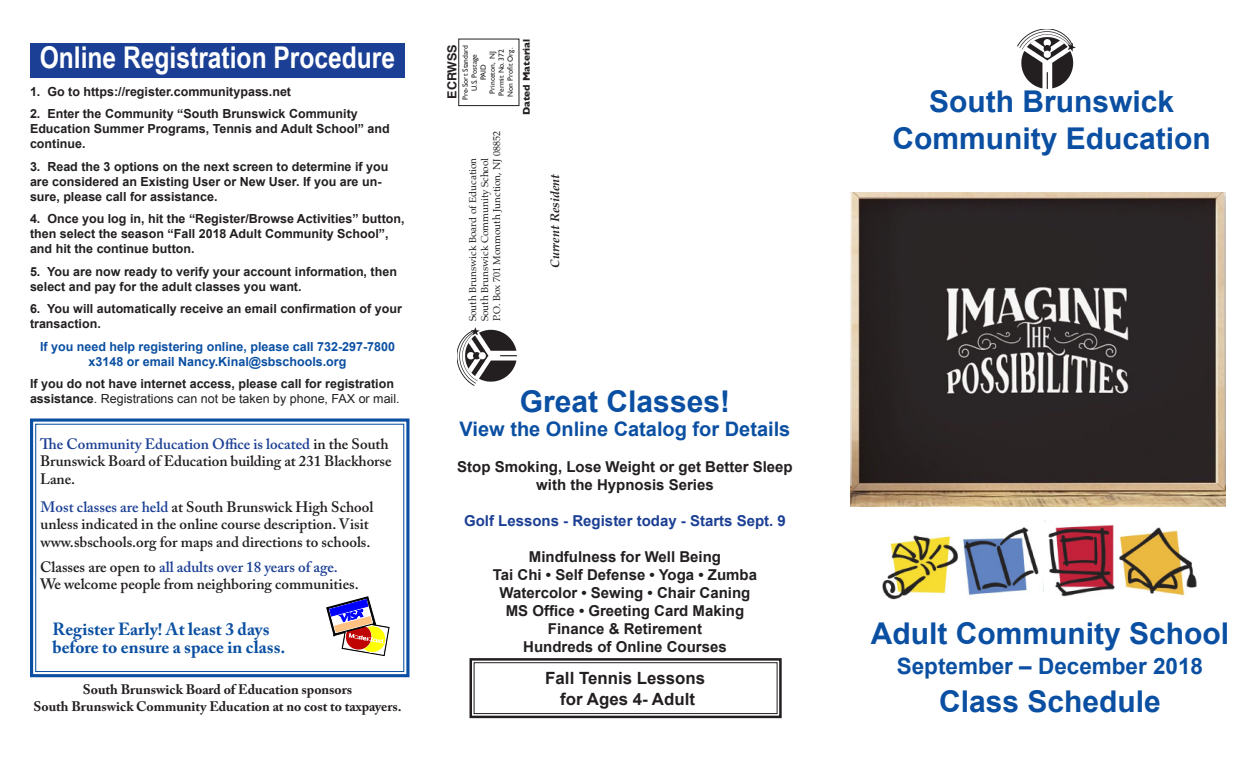
<style>
.page{position:relative;width:1260px;height:765px;background:#fff}
.page>*{position:absolute;margin:0;border:0;box-sizing:border-box;transform-origin:0 0}
.t1{font:700 30px "Arial";color:#0a4fa2}
.t2{font:700 30px "Arial Narrow";color:#fff}
.t3{font:700 22.5px "Arial";color:#0a4fa2}
.t4{font:700 20px "Arial";color:#0a4fa2}
.bullets_page_20{font:700 17.5px/17.5px "Adobe Caslon Pro";color:#0a4fa2}
.t5{font:700 16.88px "Arial";color:#231f20}
.bullets_page_20-2{font:600 15px/17.5px "Adobe Caslon Pro";color:#231f20}
.t6{font:700 15px/18px "Arial";color:#231f20;text-align:center}
.bullets_page_20-3{font:600 15px "Adobe Caslon Pro";color:#1b3f94}
.Trifoldcourselisting{font:700 15px "Arial";color:#1b3f94}
.body{font:700 13.75px "Adobe Caslon Pro";color:#231f20}
.course_title{font:700 12.5px/15px "Arial";color:#231f20}
.course_title-2{font:700 12.5px/15px "Arial";color:#0a4fa2;text-align:center}
.t7{font:italic 700 12.5px "Palatino";color:#231f20}
.t8{font:700 12.5px "Helvetica";color:#231f20}
.t9{font:10px "Palatino";color:#231f20}
.t10{font:700 10px "Gill Sans";color:#231f20}
.t11{font:7.5px "Gill Sans";color:#231f20}
.s1{font-weight:400}
.s2{color:#1b3f94}
.s3{color:#231f20}
</style>
<div class="page">
<div style="left:30px;top:43px;width:375px;height:34px;background:#1b3f94"></div>
<svg style="left:469px;top:658px;width:313px;height:61px"></svg>
<div style="left:474px;top:662px;width:304px;height:52px;border:1px solid #231f20"></div>
<img style="left:1018px;top:29px;width:57px;height:59px">
<div style="left:458px;top:39px;width:61px;height:67px;border:1px solid #231f20"></div>
<img style="left:457px;top:328px;width:59px;height:57px">
<svg style="left:30px;top:418px;width:380px;height:260px"></svg>
<div style="left:35px;top:424px;width:369px;height:248px;border:1px solid #0a4fa2"></div>
<svg style="left:327px;top:597px;width:62px;height:59px"></svg>
<img style="left:1044px;top:520px;width:153px;height:77px">
<img style="left:882px;top:527px;width:157px;height:73px">
<img style="left:850px;top:192px;width:375px;height:314px">
<p class="t2" style="left:40px;top:35px;width:357px">Online Registration Procedure</p>
<p class="course_title" style="left:30px;top:84px;width:263px">1. Go to https://register.communitypass.net</p>
<p class="course_title" style="left:30px;top:107px;width:361px">2. Enter the Community “South Brunswick Community<br>Education Summer Programs, Tennis and Adult School” and continue.</p>
<p class="course_title" style="left:30px;top:159px;width:360px">3. Read the 3 options on the next screen to determine if you are considered an Existing User or New User. If you are un&shy;sure, please call for assistance.</p>
<p class="course_title" style="left:30px;top:212px;width:376px">4. Once you log in, hit the “Register/Browse Activities” button, then select the season “Fall 2018 Adult Community School”, and hit the continue button.</p>
<p class="course_title" style="left:30px;top:264px;width:368px">5. You are now ready to verify your account information, then select and pay for the adult classes you want.</p>
<p class="course_title" style="left:30px;top:302px;width:373px">6. You will automatically receive an email confirmation of your transaction.</p>
<p class="course_title-2" style="left:40px;top:339px;width:357px">If you need help registering online, please call 732-297-7800 x3148 or email Nancy.Kinal@sbschools.org</p>
<p class="course_title" style="left:30px;top:377px;width:371px">If you do not have internet access, please call for registration assistance<span class="s1">. Registrations can not be taken by phone, FAX or mail.</span></p>
<p class="bullets_page_20-2" style="left:40px;top:435px;width:353px"><span class="s2">The Community Education Office is located</span> in the South<br>Brunswick Board of Education building at 231 Blackhorse<br>Lane.</p>
<p class="bullets_page_20-2" style="left:41px;top:498px;width:334px"><span class="s2">Most classes are held</span> at South Brunswick High School unless indicated in the online course description. Visit www.sbschools.org for maps and directions to schools.</p>
<p class="bullets_page_20-3" style="left:40px;top:558px;width:299px"><span class="s3">Classes are open to</span> all adults over 18 years of age.</p>
<p class="bullets_page_20-2" style="left:40px;top:575px;width:320px">We welcome people from neighboring communities.</p>
<p class="bullets_page_20" style="left:52px;top:621px;width:234px">Register Early! At least 3 days before to ensure a space in class.</p>
<p class="body" style="left:83px;top:681px;width:271px">South Brunswick Board of Education sponsors</p>
<p class="body" style="left:33px;top:698px;width:370px">South Brunswick Community Education at no cost to taxpayers.</p>
<p class="t8" style="left:442px;top:99px;width:56px;rotate:-90deg">ECRWSS</p>
<p class="t10" style="left:518px;top:115px;width:78px;rotate:-90deg">Dated Material</p>
<p class="t11" style="left:461px;top:100px;width:56px;rotate:-90deg">Pre-Sort Standard</p>
<p class="t11" style="left:470px;top:91px;width:38px;rotate:-90deg">U.S. Postage</p>
<p class="t11" style="left:479px;top:80px;width:17px;rotate:-90deg">PAID</p>
<p class="t11" style="left:488px;top:94px;width:44px;rotate:-90deg">Princeton, NJ</p>
<p class="t11" style="left:497px;top:96px;width:48px;rotate:-90deg">Permit No. 372</p>
<p class="t11" style="left:506px;top:97px;width:50px;rotate:-90deg">Non Profit Org.</p>
<p class="t9" style="left:488px;top:321px;width:192px;rotate:-90deg">P.O. Box 701 Monmouth Junction, NJ 08852</p>
<p class="t9" style="left:464px;top:321px;width:165px;rotate:-90deg">South Brunswick Board of Education</p>
<p class="t9" style="left:476px;top:321px;width:165px;rotate:-90deg">South Brunswick Community School</p>
<p class="t7" style="left:544px;top:268px;width:96px;rotate:-90deg">Current Resident</p>
<p class="t1" style="left:520px;top:381px;width:212px">Great Classes!</p>
<p class="t4" style="left:460px;top:415px;width:332px">View the Online Catalog for Details</p>
<p class="t6" style="left:457px;top:458px;width:337px">Stop Smoking, Lose Weight or get Better Sleep with the Hypnosis Series</p>
<p class="Trifoldcourselisting" style="left:464px;top:511px;width:323px">Golf Lessons - Register today - Starts Sept. 9</p>
<p class="t6" style="left:529px;top:548px;width:194px">Mindfulness for Well Being</p>
<p class="t6" style="left:493px;top:566px;width:266px">Tai Chi • Self Defense • Yoga • Zumba</p>
<p class="t6" style="left:500px;top:584px;width:252px">Watercolor • Sewing • Chair Caning</p>
<p class="t6" style="left:506px;top:602px;width:240px">MS Office • Greeting Card Making</p>
<p class="t6" style="left:548px;top:620px;width:156px">Finance &amp; Retirement</p>
<p class="t6" style="left:523px;top:638px;width:205px">Hundreds of Online Courses</p>
<p class="t5" style="left:545px;top:666px;width:162px">Fall Tennis Lessons</p>
<p class="t5" style="left:560px;top:688px;width:136px">for Ages 4- Adult</p>
<p class="t1" style="left:929px;top:82px;width:247px">South Brunswick</p>
<p class="t1" style="left:892px;top:118px;width:320px">Community Education</p>
<p class="t1" style="left:871px;top:614px;width:360px">Adult Community School</p>
<p class="t3" style="left:897px;top:651px;width:308px">September – December 2018</p>
<p class="t1" style="left:939px;top:681px;width:223px">Class Schedule</p>
</div>
